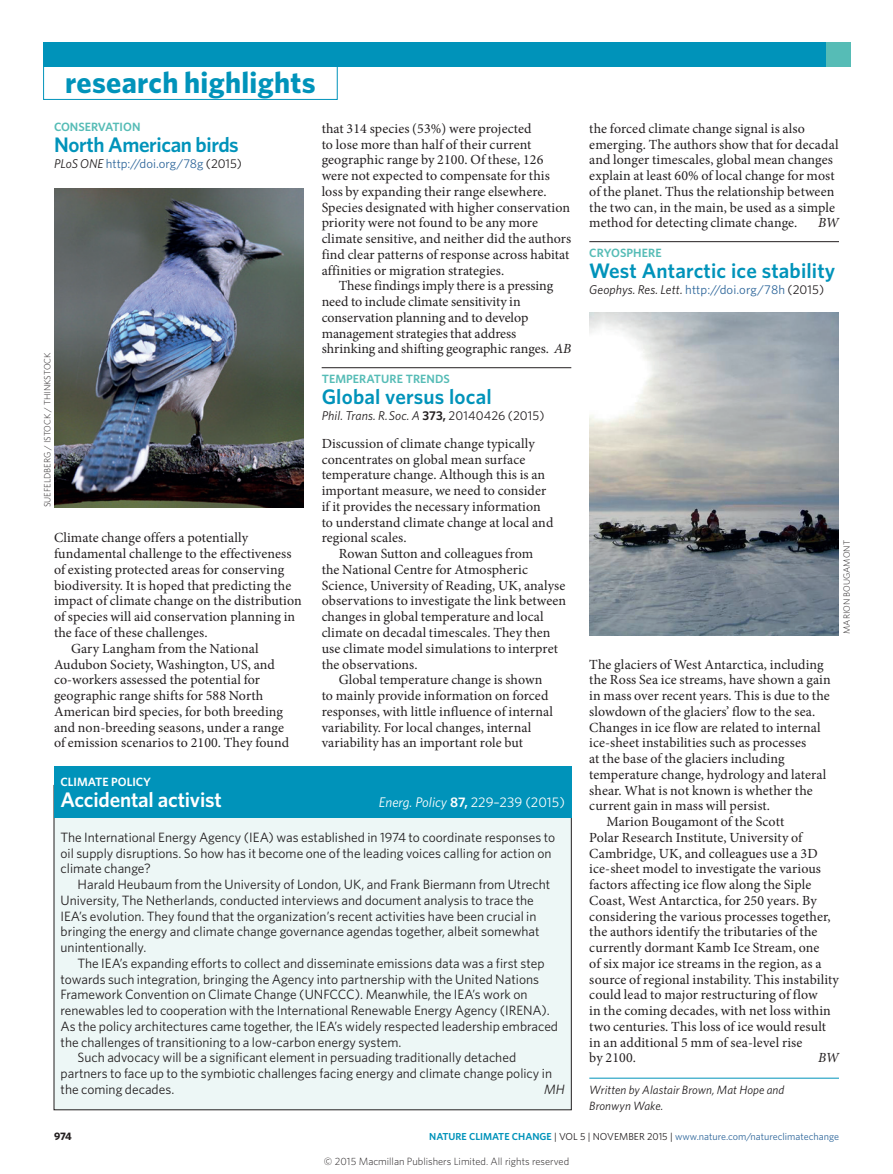
<style>
.page{position:relative;width:893px;height:1174px;background:#fff}
.page>*{position:absolute;margin:0;border:0;box-sizing:border-box;transform-origin:0 0}
.t1{font:700 30px "Whitney";letter-spacing:.01em;color:#0093ba}
.Title{font:600 21px "Whitney";letter-spacing:.01em;color:#0093ba}
.Title-2{font:600 21px "Whitney";letter-spacing:-.02em;color:#0093ba}
.RH_box_title{font:600 21px "Whitney";letter-spacing:-.01em;color:#fff}
.Body_text{font:13.95px/15.8px "Minion Pro";letter-spacing:.005em;color:#231f20}
.Body_first{font:13.95px/15.8px "Minion Pro";letter-spacing:.01em;color:#231f20}
.RH_box_title-2{font:13.95px "Whitney";color:#fff}
.Body_text-2{font:italic 13.95px "Minion Pro";color:#231f20}
.Box_body_text{font:13.5px/15.8px "Whitney";color:#231f20}
.Box_body_first{font:13.5px/15.8px "Whitney";color:#231f20}
.Box_body_text-2{font:italic 13.5px "Whitney";color:#231f20}
.Journal_DOI_ref{font:12.75px "Whitney";color:#2f679b}
.Journal_DOI_ref-2{font:italic 12.75px "Whitney";letter-spacing:.01em;color:#231f20}
.Author_information{font:italic 12px/15.8px "Whitney";letter-spacing:.01em;color:#231f20}
.Subject_w_rule{font:600 12px "Whitney";letter-spacing:.01em;color:#56bcb6}
.RH_box_subject{font:600 12px "Whitney";color:#fff}
.Subject{font:600 12px "Whitney";color:#56bcb6}
.t2{font:700 10.8px "Whitney";color:#231f20}
.t3{font:300 10.5px "Whitney";color:#231f20}
.t4{font:10.2px "Whitney";color:#2f679b}
.Picture_credit{font:300 9px "Whitney";color:#231f20}
.s1{font-style:italic;color:#231f20}
.s2{color:#231f20}
.s3{font-style:italic}
.s4{font-weight:600;font-style:normal}
.s5{font-style:normal}
.s6{font-weight:600}
.s7{font-weight:600;color:#0093ba}
</style>
<div class="page">
<div style="left:43px;top:66px;width:295px;height:34px;border:1px solid #0093ba"></div>
<div style="left:43px;top:43px;width:806px;height:24px;background:#0093ba"></div>
<div style="left:826px;top:43px;width:24px;height:24px;background:#56bcb6"></div>
<hr style="left:322px;top:367px;width:249px;height:1px;background:#231f20">
<hr style="left:589px;top:241px;width:250px;height:1px;background:#231f20">
<hr style="left:589px;top:1078px;width:250px;height:1px;background:#0093ba">
<div style="left:54px;top:785px;width:517px;height:324px;background:#edf7f6"></div>
<div style="left:54px;top:766px;width:517px;height:52px;background:#0093ba"></div>
<img style="left:589px;top:312px;width:250px;height:323px">
<img style="left:54px;top:188px;width:250px;height:319px">
<h1 class="t1" style="left:65px;top:62px;width:252px">research highlights</h1>
<p class="Subject" style="left:54px;top:119px;width:88px">CONSERVATION</p>
<p class="Title-2" style="left:54px;top:131px;width:186px">North American birds</p>
<p class="Journal_DOI_ref" style="left:54px;top:155px;width:190px"><span class="s1">PLoS ONE</span> http://doi.org/78g <span class="s2">(2015)</span></p>
<p class="Body_text" style="left:322px;top:120px;width:251px">that 314 species (53%) were projected<br>to lose more than half of their current geographic range by 2100. Of these, 126 were not expected to compensate for this loss by expanding their range elsewhere.<br>Species designated with higher conservation priority were not found to be any more climate sensitive, and neither did the authors find clear patterns of response across habitat affinities or migration strategies.</p>
<p class="Body_text" style="left:322px;top:278px;width:251px;text-indent:17px">These findings imply there is a pressing need to include climate sensitivity in conservation planning and to develop management strategies that address shrinking and shifting geographic ranges. <span class="s3">AB</span></p>
<p class="Subject_w_rule" style="left:322px;top:371px;width:130px">TEMPERATURE TRENDS</p>
<p class="Title" style="left:322px;top:382px;width:172px">Global versus local</p>
<p class="Journal_DOI_ref-2" style="left:322px;top:407px;width:224px">Phil. Trans. R. Soc. A <span class="s4">373,</span> <span class="s5">20140426 (2015)</span></p>
<p class="Body_first" style="left:322px;top:435px;width:233px">Discussion of climate change typically concentrates on global mean surface temperature change. Although this is an important measure, we need to consider if it provides the necessary information to understand climate change at local and regional scales.</p>
<p class="Body_text" style="left:322px;top:546px;width:246px;text-indent:17px">Rowan Sutton and colleagues from<br>the National Centre for Atmospheric Science, University of Reading, UK, analyse observations to investigate the link between changes in global temperature and local climate on decadal timescales. They then use climate model simulations to interpret the observations.</p>
<p class="Body_text" style="left:322px;top:672px;width:233px;text-indent:17px">Global temperature change is shown to mainly provide information on forced responses, with little influence of internal variability. For local changes, internal variability has an important role but</p>
<p class="Picture_credit" style="left:41px;top:507px;width:156px;rotate:-90deg">SUEFELDBERG / ISTOCK / THINKSTOCK</p>
<p class="Body_first" style="left:54px;top:530px;width:249px">Climate change offers a potentially fundamental challenge to the effectiveness of existing protected areas for conserving biodiversity. It is hoped that predicting the impact of climate change on the distribution of species will aid conservation planning in the face of these challenges.</p>
<p class="Body_text" style="left:54px;top:640px;width:237px;text-indent:17px">Gary Langham from the National Audubon Society, Washington, US, and co-workers assessed the potential for geographic range shifts for 588 North American bird species, for both breeding and non-breeding seasons, under a range of emission scenarios to 2100. They found</p>
<p class="RH_box_subject" style="left:60px;top:774px;width:92px">CLIMATE POLICY</p>
<p class="RH_box_title" style="left:60px;top:786px;width:163px">Accidental activist</p>
<p class="RH_box_title-2" style="left:379px;top:793px;width:187px"><span class="s3">Energ. Policy</span> <span class="s6">87,</span> 229–239 (2015)</p>
<p class="Box_body_first" style="left:61px;top:829px;width:496px">The International Energy Agency (IEA) was established in 1974 to coordinate responses to oil supply disruptions. So how has it become one of the leading voices calling for action on climate change?</p>
<p class="Box_body_text" style="left:61px;top:876px;width:491px;text-indent:17px">Harald Heubaum from the University of London, UK, and Frank Biermann from Utrecht University, The Netherlands, conducted interviews and document analysis to trace the IEA’s evolution. They found that the organization’s recent activities have been crucial in bringing the energy and climate change governance agendas together, albeit somewhat unintentionally.</p>
<p class="Box_body_text" style="left:61px;top:955px;width:499px;text-indent:17px">The IEA’s expanding efforts to collect and disseminate emissions data was a first step towards such integration, bringing the Agency into partnership with the United Nations Framework Convention on Climate Change (UNFCCC). Meanwhile, the IEA’s work on renewables led to cooperation with the International Renewable Energy Agency (IRENA).<br>As the policy architectures came together, the IEA’s widely respected leadership embraced the challenges of transitioning to a low-carbon energy system.</p>
<p class="Box_body_text" style="left:61px;top:1049px;width:493px;text-indent:17px">Such advocacy will be a significant element in persuading traditionally detached partners to face up to the symbiotic challenges facing energy and climate change policy in the coming decades.</p>
<p class="Box_body_text-2" style="left:544px;top:1080px;width:22px">MH</p>
<p class="Body_text" style="left:589px;top:120px;width:251px">the forced climate change signal is also emerging. The authors show that for decadal and longer timescales, global mean changes explain at least 60% of local change for most of the planet. Thus the relationship between the two can, in the main, be used as a simple method for detecting climate change.</p>
<p class="Body_text-2" style="left:818px;top:214px;width:22px">BW</p>
<p class="Subject_w_rule" style="left:589px;top:245px;width:74px">CRYOSPHERE</p>
<p class="Title" style="left:589px;top:256px;width:247px">West Antarctic ice stability</p>
<p class="Journal_DOI_ref" style="left:589px;top:281px;width:236px"><span class="s1">Geophys. Res. Lett.</span> http://doi.org/78h <span class="s2">(2015)</span></p>
<p class="Picture_credit" style="left:841px;top:634px;width:95px;rotate:-90deg">MARION BOUGAMONT</p>
<p class="Body_first" style="left:589px;top:656px;width:243px">The glaciers of West Antarctica, including the Ross Sea ice streams, have shown a gain in mass over recent years. This is due to the slowdown of the glaciers’ flow to the sea.<br>Changes in ice flow are related to internal ice-sheet instabilities such as processes<br>at the base of the glaciers including temperature change, hydrology and lateral shear. What is not known is whether the current gain in mass will persist.</p>
<p class="Body_text" style="left:589px;top:813px;width:251px;text-indent:17px">Marion Bougamont of the Scott<br>Polar Research Institute, University of Cambridge, UK, and colleagues use a 3D ice-sheet model to investigate the various factors affecting ice flow along the Siple Coast, West Antarctica, for 250 years. By considering the various processes together, the authors identify the tributaries of the currently dormant Kamb Ice Stream, one<br>of six major ice streams in the region, as a source of regional instability. This instability could lead to major restructuring of flow<br>in the coming decades, with net loss within two centuries. This loss of ice would result in an additional 5 mm of sea-level rise<br>by 2100.</p>
<p class="Body_text-2" style="left:818px;top:1049px;width:22px">BW</p>
<p class="Author_information" style="left:589px;top:1081px;width:197px">Written by Alastair Brown, Mat Hope and<br>Bronwyn Wake.</p>
<p class="t2" style="left:54px;top:1129px;width:19px">974</p>
<p class="t4" style="left:429px;top:1129px;width:411px"><span class="s7">NATURE CLIMATE CHANGE</span> <span class="s2">| VOL 5 | NOVEMBER 2015 |</span> www.nature.com/natureclimatechange</p>
<p class="t3" style="left:324px;top:1154px;width:247px">© 2015 Macmillan Publishers Limited. All rights reserved</p>
</div>
